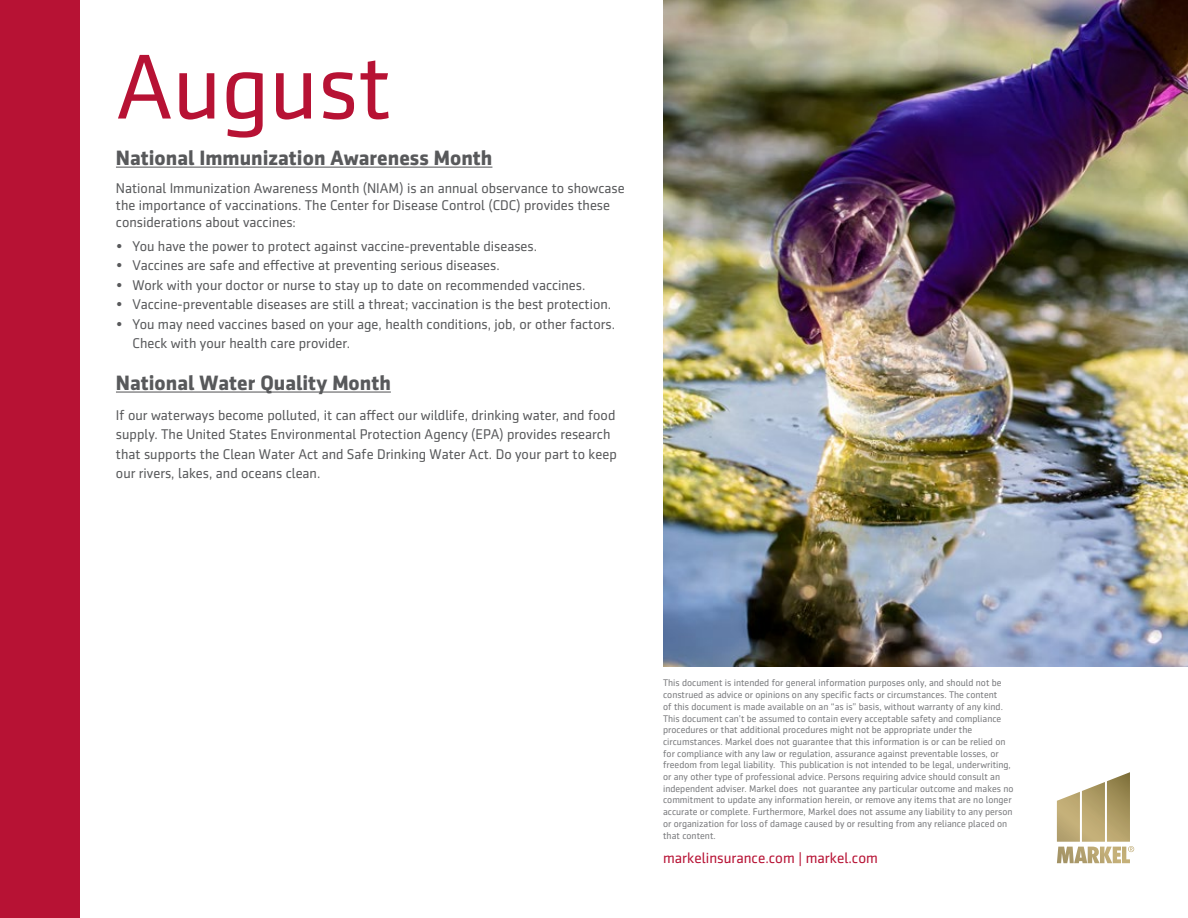
<style>
.page{position:relative;width:1188px;height:918px;background:#fff}
.page>*{position:absolute;margin:0;border:0;box-sizing:border-box;transform-origin:0 0}
.t1{font:93px "Sentico Sans DT";color:#b71234}
.t2{font:700 21px "Sentico Sans DT";color:#58595b}
.t3{font:15px "Sentico Sans DT";color:#b71234}
.t4{font:14.25px/19.5px "Sentico Sans DT";color:#58595b}
.t5{font:9.75px/11.7px "Sentico Sans DT";color:#797a7d}
</style>
<div class="page">
<div style="left:0;top:0;width:80px;height:918px;background:#b71234"></div>
<svg style="left:1057px;top:772px;width:77px;height:91px"></svg>
<img style="left:663px;top:0;width:525px;height:666px">
<hr style="left:116px;top:392px;width:275px;height:1px;background:#58595b">
<hr style="left:116px;top:167px;width:376px;height:1px;background:#58595b">
<h1 class="t1" style="left:116px;top:36px;width:278px">August</h1>
<h2 class="t2" style="left:116px;top:146px;width:378px">National Immunization Awareness Month</h2>
<h3 class="t4" style="left:116px;top:179px;width:510px;line-height:17.1px">National Immunization Awareness Month (NIAM) is an annual observance to showcase the importance of vaccinations. The Center for Disease Control (CDC) provides these considerations about vaccines:</h3>
<h3 class="t4" style="left:116px;top:236px;width:423px">• You have the power to protect against vaccine-preventable diseases.</h3>
<h3 class="t4" style="left:116px;top:256px;width:385px">• Vaccines are safe and effective at preventing serious diseases.</h3>
<h3 class="t4" style="left:116px;top:275px;width:471px">• Work with your doctor or nurse to stay up to date on recommended vaccines.</h3>
<h3 class="t4" style="left:116px;top:295px;width:497px">• Vaccine-preventable diseases are still a threat; vaccination is the best protection.</h3>
<h3 class="t4" style="left:132px;top:314px;width:484px;text-indent:-17px">• You may need vaccines based on your age, health conditions, job, or other factors.<br>Check with your health care provider.</h3>
<h2 class="t2" style="left:116px;top:371px;width:276px">National Water Quality Month</h2>
<p class="t4" style="left:116px;top:405px;width:502px">If our waterways become polluted, it can affect our wildlife, drinking water, and food supply. The United States Environmental Protection Agency (EPA) provides research that supports the Clean Water Act and Safe Drinking Water Act. Do your part to keep our rivers, lakes, and oceans clean.</p>
<p class="t5" style="left:663px;top:677px;width:352px">This document is intended for general information purposes only, and should not be construed as advice or opinions on any specific facts or circumstances. The content<br>of this document is made available on an “as is” basis, without warranty of any kind.<br>This document can’t be assumed to contain every acceptable safety and compliance procedures or that additional procedures might not be appropriate under the circumstances. Markel does not guarantee that this information is or can be relied on for compliance with any law or regulation, assurance against preventable losses, or freedom from legal liability. This publication is not intended to be legal, underwriting, or any other type of professional advice. Persons requiring advice should consult an independent adviser. Markel does not guarantee any particular outcome and makes no commitment to update any information herein, or remove any items that are no longer accurate or complete. Furthermore, Markel does not assume any liability to any person or organization for loss of damage caused by or resulting from any reliance placed on that content.</p>
<h3 class="t3" style="left:663px;top:849px;width:216px">markelinsurance.com | markel.com</h3>
</div>
